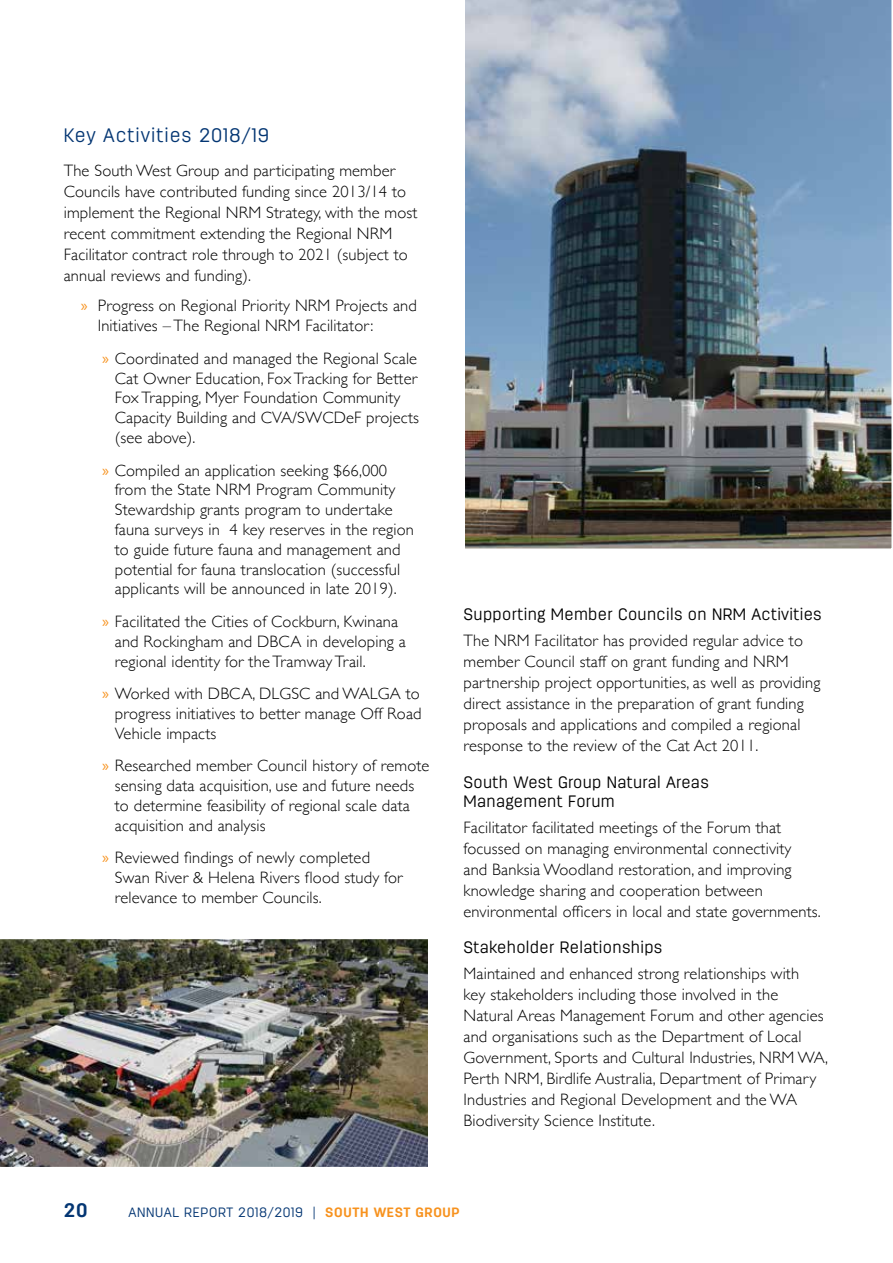
<style>
.page{position:relative;width:893px;height:1263px;background:#fff}
.page>*{position:absolute;margin:0;border:0;box-sizing:border-box;transform-origin:0 0}
.t1{font:300 19.5px "Antartida RD Ess";letter-spacing:.05em;color:#043673}
.t2{font:700 19.5px "Antartida RD Ess";color:#043673}
.t3{font:300 16.5px/21px "Gill Sans";letter-spacing:.01em;color:#000}
.t4{font:300 16.5px/19.8px "Antartida RD Ess";letter-spacing:.02em;color:#000}
.t5{font:300 13.5px "Antartida RD Ess";letter-spacing:.05em;color:#043673}
.s1{font-family:"Myriad Pro";font-weight:400;color:#f7921e}
.s2{font-weight:700;color:#f7921e}
</style>
<div class="page">
<hr style="left:892px;top:0;width:1px;height:1263px;background:#ffebd6">
<img style="left:0;top:939px;width:428px;height:228px">
<img style="left:465px;top:0;width:428px;height:550px">
<p class="t1" style="left:64px;top:125px;width:207px">Key Activities 2018/19</p>
<p class="t3" style="left:64px;top:159px;width:355px">The South West Group and participating member Councils have contributed funding since 2013/14 to implement the Regional NRM Strategy, with the most recent commitment extending the Regional NRM Facilitator contract role through to 2021 (subject to annual reviews and funding).</p>
<p class="t3" style="left:98px;top:295px;width:321px;line-height:19.8px;text-indent:-17px"><span class="s1">»</span> Progress on Regional Priority NRM Projects and<br>Initiatives – The Regional NRM Facilitator:</p>
<p class="t3" style="left:115px;top:348px;width:306px;line-height:19.8px;text-indent:-13px"><span class="s1">»</span> Coordinated and managed the Regional Scale Cat Owner Education, Fox Tracking for Better Fox Trapping, Myer Foundation Community Capacity Building and CVA/SWCDeF projects (see above).</p>
<p class="t3" style="left:115px;top:459px;width:301px;line-height:19.8px;text-indent:-13px"><span class="s1">»</span> Compiled an application seeking $66,000 from the State NRM Program Community Stewardship grants program to undertake fauna surveys in 4 key reserves in the region to guide future fauna and management and potential for fauna translocation (successful applicants will be announced in late 2019).</p>
<p class="t3" style="left:115px;top:611px;width:293px;line-height:19.8px;text-indent:-13px"><span class="s1">»</span> Facilitated the Cities of Cockburn, Kwinana and Rockingham and DBCA in developing a regional identity for the Tramway Trail.</p>
<p class="t3" style="left:115px;top:683px;width:308px;line-height:19.8px;text-align:justify;text-indent:-13px"><span class="s1">»</span> Worked with DBCA, DLGSC and WALGA to progress initiatives to better manage Off Road Vehicle impacts</p>
<p class="t3" style="left:115px;top:755px;width:316px;line-height:19.8px;text-indent:-13px"><span class="s1">»</span> Researched member Council history of remote sensing data acquisition, use and future needs to determine feasibility of regional scale data acquisition and analysis</p>
<p class="t3" style="left:115px;top:847px;width:289px;line-height:19.8px;text-indent:-13px"><span class="s1">»</span> Reviewed findings of newly completed<br>Swan River &amp; Helena Rivers flood study for relevance to member Councils.</p>
<p class="t4" style="left:463px;top:604px;width:360px">Supporting Member Councils on NRM Activities</p>
<p class="t3" style="left:463px;top:629px;width:358px">The NRM Facilitator has provided regular advice to member Council staff on grant funding and NRM partnership project opportunities, as well as providing direct assistance in the preparation of grant funding proposals and applications and compiled a regional response to the review of the Cat Act 2011.</p>
<p class="t4" style="left:463px;top:772px;width:247px">South West Group Natural Areas<br>Management Forum</p>
<p class="t3" style="left:463px;top:816px;width:359px">Facilitator facilitated meetings of the Forum that focussed on managing environmental connectivity<br>and Banksia Woodland restoration, and improving knowledge sharing and cooperation between environmental officers in local and state governments.</p>
<p class="t4" style="left:463px;top:937px;width:200px">Stakeholder Relationships</p>
<p class="t3" style="left:463px;top:962px;width:366px">Maintained and enhanced strong relationships with<br>key stakeholders including those involved in the Natural Areas Management Forum and other agencies and organisations such as the Department of Local Government, Sports and Cultural Industries, NRM WA, Perth NRM, Birdlife Australia, Department of Primary Industries and Regional Development and the WA Biodiversity Science Institute.</p>
<p class="t2" style="left:64px;top:1200px;width:25px">20</p>
<p class="t5" style="left:128px;top:1205px;width:333px">ANNUAL REPORT 2018/2019 | <span class="s2">SOUTH WEST GROUP</span></p>
</div>
